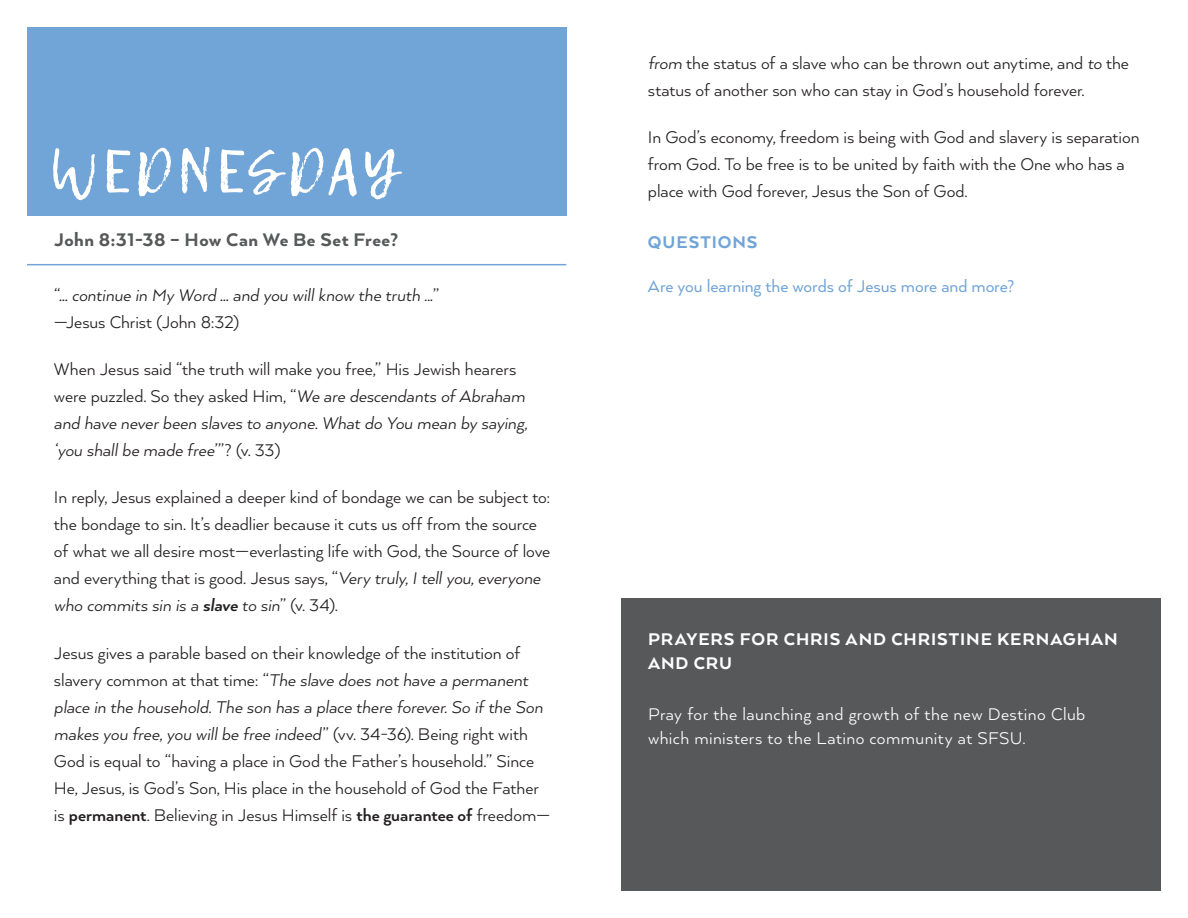
<style>
.page{position:relative;width:1188px;height:918px;background:#fff}
.page>*{position:absolute;margin:0;border:0;box-sizing:border-box;transform-origin:0 0}
.t1{font:60px "Lemon Tuesday";letter-spacing:.06em;color:#fff}
.t2{font:800 21px "Arquitecta";letter-spacing:.025em;color:#57585a}
.t3{font:19.5px/27px "Arquitecta";letter-spacing:-.005em;color:#231f20}
.t4{font:italic 19.5px/27px "Arquitecta";letter-spacing:-.005em;color:#231f20}
.t5{font:19.5px/24px "Arquitecta";letter-spacing:.02em;color:#fff}
.t6{font:800 19.5px/24px "Arquitecta";letter-spacing:.045em;color:#fff}
.t7{font:19.5px "Arquitecta";letter-spacing:-.005em;color:#71a4d7}
.t8{font:800 19.5px "Arquitecta";letter-spacing:.05em;color:#71a4d7}
.s1{font-style:normal}
.s2{font-style:italic}
.s3{font-weight:700;font-style:italic}
.s4{font-weight:700}
</style>
<div class="page">
<div style="left:27px;top:27px;width:540px;height:189px;background:#71a4d7"></div>
<hr style="left:27px;top:264px;width:539px;height:1px;background:#71a4d7">
<div style="left:621px;top:598px;width:540px;height:293px;background:#57585a"></div>
<h1 class="t1" style="left:50px;top:137px;width:349px">WEDNESDAY</h1>
<p class="t2" style="left:54px;top:226px;width:346px">John 8:31-38 – How Can We Be Set Free?</p>
<p class="t4" style="left:54px;top:281px;width:387px"><span class="s1">“</span>… continue in My Word … and you will know the truth ...<span class="s1">” —Jesus Christ (John 8:32)</span></p>
<p class="t4" style="left:54px;top:355px;width:475px"><span class="s1">When Jesus said “the truth will make you free,” His Jewish hearers were puzzled. So they asked Him, “</span>We are descendants of Abraham and have never been slaves to anyone. What do You mean by saying, ‘you shall be made free<span class="s1">’”? (v. 33)</span></p>
<p class="t3" style="left:54px;top:483px;width:498px">In reply, Jesus explained a deeper kind of bondage we can be subject to: the bondage to sin. It’s deadlier because it cuts us off from the source of what we all desire most—everlasting life with God, the Source of love and everything that is good. Jesus says, “<span class="s2">Very truly, I tell you, everyone who commits sin is a</span> <span class="s3">slave</span> <span class="s2">to sin</span>” (v. 34).</p>
<p class="t3" style="left:54px;top:639px;width:498px">Jesus gives a parable based on their knowledge of the institution of slavery common at that time: “<span class="s2">The slave does not have a permanent place in the household. The son has a place there forever. So if the Son makes you free, you will be free indeed</span>” (vv. 34-36). Being right with God is equal to “having a place in God the Father’s household.” Since He, Jesus, is God’s Son, His place in the household of God the Father is <span class="s4">permanent</span>. Believing in Jesus Himself is <span class="s4">the guarantee of</span> freedom—</p>
<p class="t3" style="left:648px;top:49px;width:483px"><span class="s2">from</span> the status of a slave who can be thrown out anytime, and <span class="s2">to</span> the status of another son who can stay in God’s household forever.</p>
<p class="t3" style="left:648px;top:123px;width:493px">In God’s economy, freedom is being with God and slavery is separation from God. To be free is to be united by faith with the One who has a place with God forever, Jesus the Son of God.</p>
<p class="t8" style="left:648px;top:230px;width:111px">QUESTIONS</p>
<p class="t7" style="left:648px;top:274px;width:368px">Are you learning the words of Jesus more and more?</p>
<p class="t6" style="left:648px;top:627px;width:471px">PRAYERS FOR CHRIS AND CHRISTINE KERNAGHAN<br>AND CRU</p>
<p class="t5" style="left:648px;top:702px;width:439px">Pray for the launching and growth of the new Destino Club which ministers to the Latino community at SFSU.</p>
</div>
